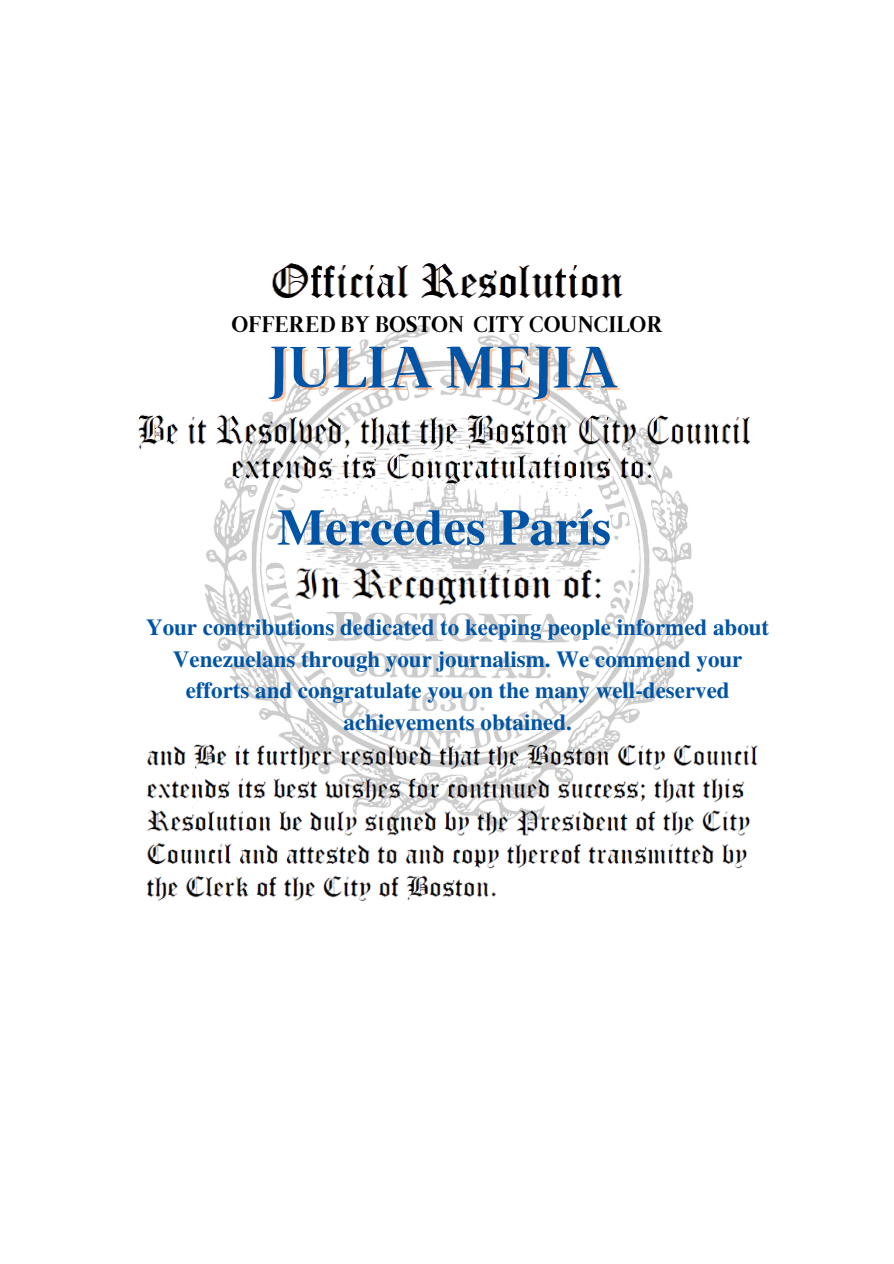
<style>
.page{position:relative;width:894px;height:1264px;background:#fff}
.page>*{position:absolute;margin:0;border:0;box-sizing:border-box;transform-origin:0 0}
.t1{font:58.05px "Brixton TC";color:#0054a5}
.t2{font:700 50.7px "Te X Gyre Termes";color:#0054a5}
.t3{font:700 22.95px/31.5px "Te X Gyre Termes";color:#0054a5;text-align:center}
.t4{font:22.5px "Brixton TC";color:#000}
</style>
<div class="page">
<img style="left:204px;top:325px;width:490px;height:411px">
<img style="left:272px;top:263px;width:351px;height:35px">
<img style="left:138px;top:395px;width:613px;height:66px">
<img style="left:221px;top:447px;width:444px;height:41px">
<img style="left:146px;top:736px;width:612px;height:166px">
<img style="left:278px;top:553px;width:338px;height:65px">
<p class="t4" style="left:231px;top:316px;width:433px">OFFERED BY BOSTON CITY COUNCILOR</p>
<p class="t1" style="left:268px;top:346px;width:352px">JULIA MEJIA</p>
<p class="t2" style="left:277px;top:488px;width:335px">Mercedes París</p>
<p class="t3" style="left:146px;top:610px;width:624px">Your contributions dedicated to keeping people informed about Venezuelans through your journalism. We commend your efforts and congratulate you on the many well-deserved achievements obtained.</p>
</div>
